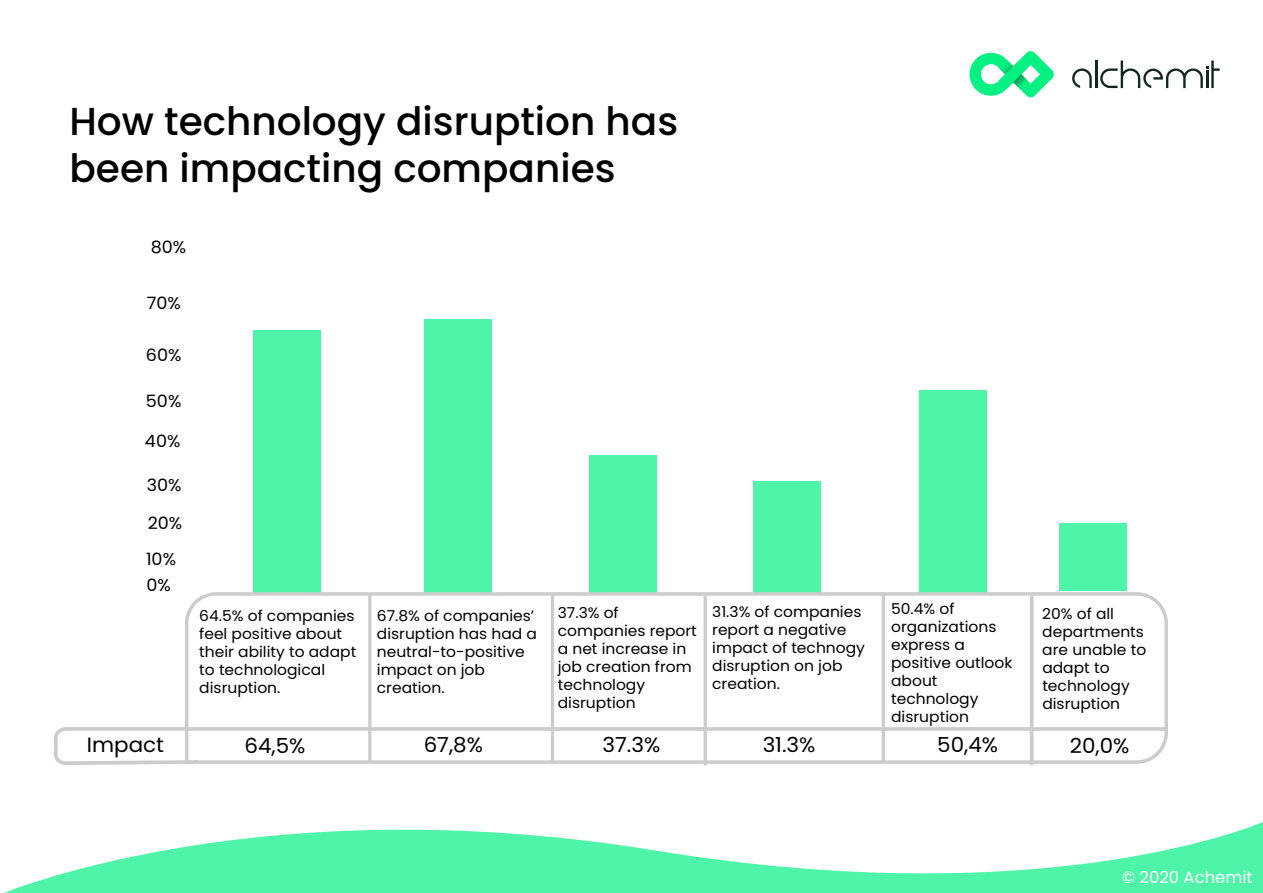
<style>
.page{position:relative;width:1263px;height:893px;background:#fff}
.page>*{position:absolute;margin:0;border:0;box-sizing:border-box;transform-origin:0 0}
.t1{font:500 39px/46.8px "Poppins";color:#000}
.t2{font:20.7px "Poppins";color:#000}
.t3{font:16.95px/35.4px "Poppins";color:#000}
.t4{font:16.5px "Poppins";color:#fff}
.t5{font:15px/18px "Poppins";color:#000}
</style>
<div class="page">
<svg style="left:969px;top:51px;width:85px;height:46px"></svg>
<hr style="left:1095px;top:60px;width:2px;height:28px;background:#13261f">
<svg style="left:1100px;top:60px;width:120px;height:28px"></svg>
<svg style="left:1072px;top:68px;width:20px;height:20px"></svg>
<svg style="left:4px;top:822px;width:1259px;height:71px;fill:#4ef4a7"></svg>
<div style="left:253px;top:331px;width:68px;height:264px;background:#4ef4a7"></div>
<div style="left:424px;top:319px;width:67px;height:275px;background:#4ef4a7"></div>
<div style="left:589px;top:456px;width:68px;height:139px;background:#4ef4a7"></div>
<div style="left:754px;top:481px;width:67px;height:114px;background:#4ef4a7"></div>
<div style="left:919px;top:390px;width:68px;height:205px;background:#4ef4a7"></div>
<svg style="left:185px;top:590px;width:983px;height:135px"></svg>
<hr style="left:368px;top:593px;width:3px;height:170px;background:#ccccca">
<hr style="left:551px;top:594px;width:3px;height:170px;background:#ccccca">
<hr style="left:704px;top:596px;width:3px;height:169px;background:#ccccca">
<hr style="left:882px;top:592px;width:3px;height:170px;background:#ccccca">
<svg style="left:52px;top:725px;width:1119px;height:168px"></svg>
<hr style="left:1030px;top:596px;width:3px;height:169px;background:#ccccca">
<div style="left:1059px;top:524px;width:67px;height:67px;background:#4ef4a7"></div>
<h1 class="t1" style="left:69px;top:98px;width:610px">How technology disruption has been impacting companies</h1>
<p class="t3" style="left:151px;top:229px;width:37px">80%</p>
<p class="t3" style="left:147px;top:285px;width:35px">70%</p>
<p class="t3" style="left:146px;top:337px;width:37px">60%</p>
<p class="t3" style="left:146px;top:383px;width:37px">50%</p>
<p class="t3" style="left:145px;top:424px;width:37px">40%</p>
<p class="t3" style="left:147px;top:467px;width:36px">30%</p>
<p class="t3" style="left:146px;top:506px;width:38px">20%<br>10%</p>
<p class="t3" style="left:146px;top:567px;width:26px">0%</p>
<p class="t5" style="left:199px;top:607px;width:159px">64.5% of companies feel positive about their ability to adapt to technological disruption.</p>
<p class="t5" style="left:558px;top:604px;width:141px">37.3% of companies report a net increase in job creation from technology disruption</p>
<p class="t5" style="left:891px;top:600px;width:123px">50.4% of organizations express a positive outlook about technology disruption</p>
<p class="t5" style="left:377px;top:607px;width:162px">67.8% of companies’ disruption has had a neutral-to-positive impact on job creation.</p>
<p class="t5" style="left:712px;top:602px;width:154px">31.3% of companies report a negative impact of technogy disruption on job creation.</p>
<p class="t5" style="left:1042px;top:604px;width:105px">20% of all departments are unable to adapt to technology disruption</p>
<h2 class="t2" style="left:87px;top:733px;width:79px">Impact</h2>
<h2 class="t2" style="left:244px;top:733px;width:62px">64,5%</h2>
<h2 class="t2" style="left:424px;top:733px;width:61px">67,8%</h2>
<h2 class="t2" style="left:603px;top:733px;width:59px">37.3%</h2>
<h2 class="t2" style="left:763px;top:733px;width:54px">31.3%</h2>
<h2 class="t2" style="left:937px;top:732px;width:62px">50,4%</h2>
<h2 class="t2" style="left:1070px;top:734px;width:61px">20,0%</h2>
<p class="t4" style="left:1122px;top:868px;width:132px">© 2020 Achemit</p>
</div>
